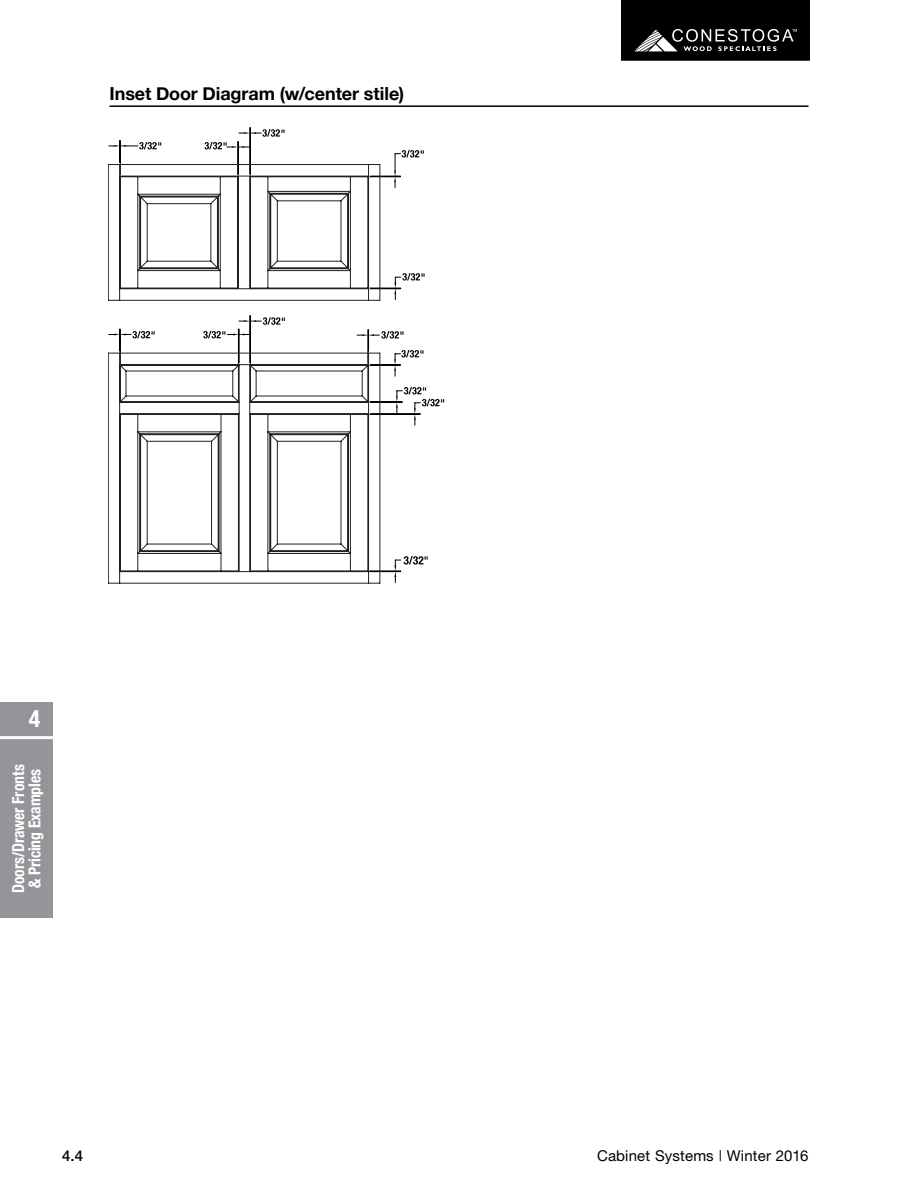
<style>
.page{position:relative;width:918px;height:1188px;background:#fff}
.page>*{position:absolute;margin:0;border:0;box-sizing:border-box;transform-origin:0 0}
.t1{font:700 condensed 24px "Helvetica Neue";color:#fff}
.t2{font:700 18px "Helvetica Neue";letter-spacing:-.005em;color:#000}
.t3{font:700 condensed 16.5px/16.5px "Helvetica Neue";letter-spacing:-.01em;color:#fff;scale:.95 1}
.t4{font:15px "Helvetica Neue";letter-spacing:.01em;color:#000}
.t5{font:500 15px "Helvetica Neue";color:#000}
</style>
<div class="page">
<svg style="left:621px;top:0;width:189px;height:61px;background:#161616"></svg>
<div style="left:0;top:702px;width:53px;height:216px;background:#939598"></div>
<hr style="left:0;top:736px;width:61px;height:3px;background:#fff">
<hr style="left:110px;top:105px;width:699px;height:2px;background:#000">
<hr style="left:120px;top:140px;width:1px;height:35px;background:#000">
<hr style="left:370px;top:288px;width:31px;height:1px;background:#000">
<hr style="left:370px;top:289px;width:31px;height:1px;background:#000">
<hr style="left:370px;top:177px;width:30px;height:1px;background:#000">
<hr style="left:370px;top:176px;width:30px;height:1px;background:#000">
<hr style="left:370px;top:571px;width:31px;height:1px;background:#000">
<hr style="left:237px;top:142px;width:1px;height:33px;background:#000">
<hr style="left:238px;top:142px;width:1px;height:32px;background:#000">
<hr style="left:250px;top:128px;width:1px;height:47px;background:#000">
<hr style="left:370px;top:401px;width:32px;height:1px;background:#000">
<hr style="left:370px;top:402px;width:32px;height:1px;background:#000">
<hr style="left:370px;top:413px;width:50px;height:1px;background:#000">
<hr style="left:370px;top:414px;width:50px;height:1px;background:#000">
<svg style="left:394px;top:556px;width:34px;height:26px"></svg>
<svg style="left:109px;top:140px;width:52px;height:23px"></svg>
<svg style="left:205px;top:129px;width:80px;height:20px"></svg>
<svg style="left:394px;top:150px;width:30px;height:38px"></svg>
<svg style="left:394px;top:273px;width:31px;height:27px"></svg>
<svg style="left:381px;top:331px;width:43px;height:45px"></svg>
<svg style="left:396px;top:387px;width:48px;height:38px"></svg>
<svg style="left:108px;top:164px;width:273px;height:420px"></svg>
<p class="t2" style="left:110px;top:83px;width:296px">Inset Door Diagram (w/center stile)</p>
<h1 class="t1" style="left:29px;top:704px;width:13px">4</h1>
<p class="t3" style="left:10px;top:893px;width:137px;rotate:-90deg">Doors/Drawer Fronts &amp; Pricing Examples</p>
<p class="t5" style="left:62px;top:1146px;width:22px">4.4</p>
<p class="t4" style="left:597px;top:1147px;width:213px">Cabinet Systems | Winter 2016</p>
</div>
